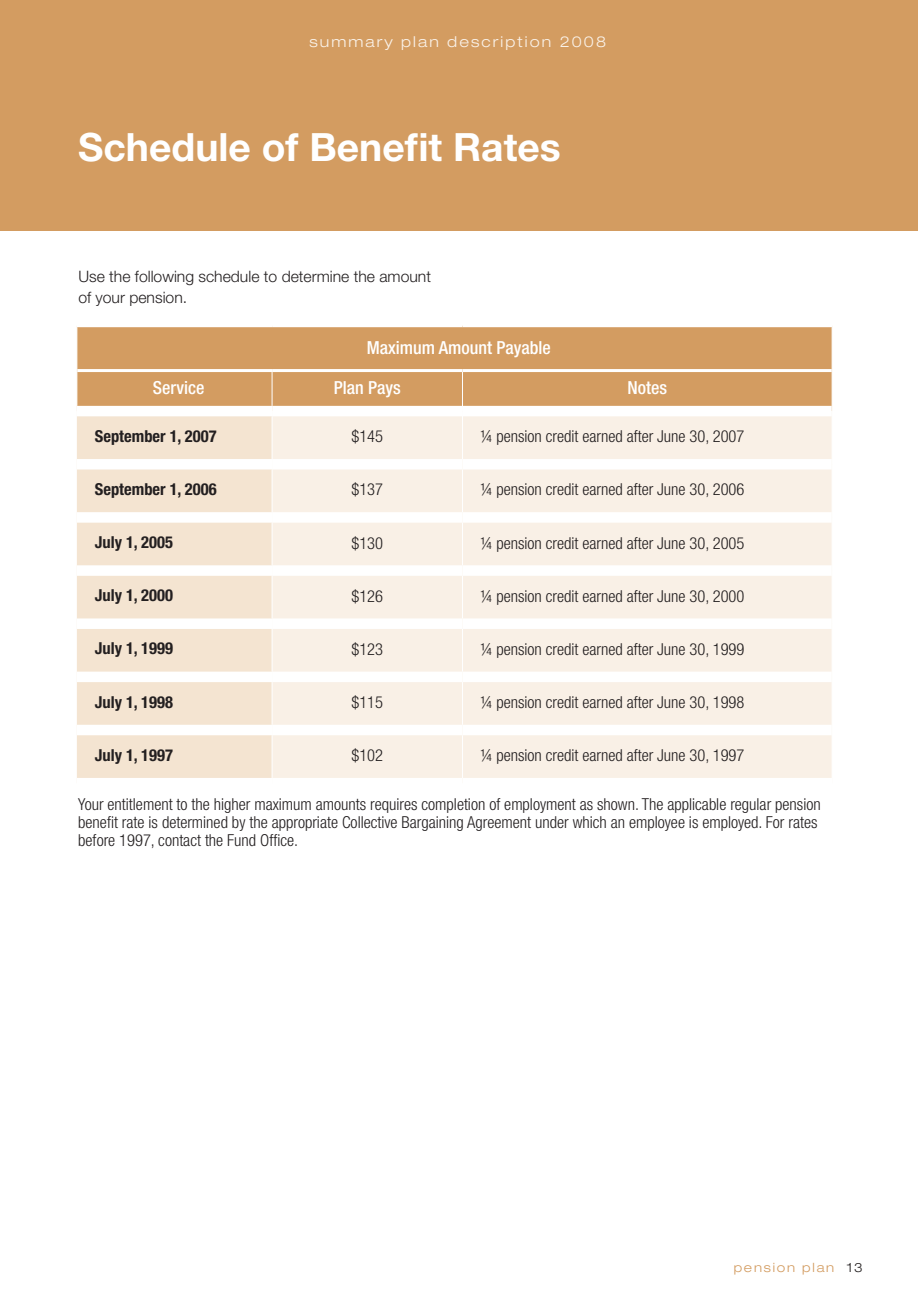
<style>
.page{position:relative;width:918px;height:1296px;background:#fff}
.page>*{position:absolute;margin:0;border:0;box-sizing:border-box;transform-origin:0 0}
.t1{font:700 39px "Helvetica Neue";color:#fff}
.t2{font:500 condensed 18px "Helvetica Neue";color:#fff}
.t3{font:300 condensed 16.5px/18px "Helvetica Neue";color:#231f20}
.t4{font:700 condensed 16.5px "Helvetica Neue";color:#231f20}
.t5{font:300 15.75px/21px "Helvetica Neue";color:#231f20}
.t6{font:300 expanded 15px "Helvetica Neue";letter-spacing:.14em;color:#faf2e9}
.t7{font:300 expanded 12.75px "Helvetica Neue";letter-spacing:.14em;color:#d39c61}
.s1{color:#231f20}
</style>
<div class="page">
<div style="left:0;top:0;width:918px;height:230px;background:#d39c61"></div>
<div style="left:77px;top:327px;width:755px;height:79px;background:#d39c61"></div>
<div style="left:77px;top:416px;width:195px;height:362px;background:#f4e4d1"></div>
<div style="left:273px;top:416px;width:559px;height:362px;background:#f9f0e6"></div>
<hr style="left:272px;top:369px;width:190px;height:3px;background:#fff">
<hr style="left:462px;top:369px;width:370px;height:3px;background:#fff">
<hr style="left:77px;top:369px;width:195px;height:3px;background:#fff">
<hr style="left:272px;top:372px;width:1px;height:34px;background:#fff">
<hr style="left:462px;top:411px;width:1px;height:48px;background:#fff">
<hr style="left:462px;top:470px;width:1px;height:42px;background:#fff">
<hr style="left:462px;top:523px;width:1px;height:42px;background:#fff">
<hr style="left:462px;top:576px;width:1px;height:42px;background:#fff">
<hr style="left:462px;top:629px;width:1px;height:43px;background:#fff">
<hr style="left:462px;top:682px;width:1px;height:43px;background:#fff">
<hr style="left:462px;top:735px;width:1px;height:43px;background:#fff">
<div style="left:77px;top:459px;width:195px;height:11px;background:#fff"></div>
<div style="left:272px;top:459px;width:190px;height:11px;background:#fff"></div>
<div style="left:462px;top:459px;width:370px;height:11px;background:#fff"></div>
<div style="left:77px;top:512px;width:195px;height:11px;background:#fff"></div>
<div style="left:272px;top:512px;width:190px;height:11px;background:#fff"></div>
<div style="left:462px;top:512px;width:370px;height:11px;background:#fff"></div>
<div style="left:77px;top:565px;width:195px;height:11px;background:#fff"></div>
<div style="left:272px;top:565px;width:190px;height:11px;background:#fff"></div>
<div style="left:462px;top:565px;width:370px;height:11px;background:#fff"></div>
<div style="left:77px;top:618px;width:195px;height:11px;background:#fff"></div>
<div style="left:272px;top:618px;width:190px;height:11px;background:#fff"></div>
<div style="left:462px;top:618px;width:370px;height:11px;background:#fff"></div>
<div style="left:77px;top:672px;width:195px;height:10px;background:#fff"></div>
<div style="left:272px;top:672px;width:190px;height:10px;background:#fff"></div>
<div style="left:462px;top:672px;width:370px;height:10px;background:#fff"></div>
<div style="left:77px;top:725px;width:195px;height:10px;background:#fff"></div>
<div style="left:272px;top:725px;width:190px;height:10px;background:#fff"></div>
<div style="left:462px;top:725px;width:370px;height:10px;background:#fff"></div>
<hr style="left:462px;top:372px;width:1px;height:39px;background:#fff">
<p class="t6" style="left:309px;top:33px;width:298px">summary plan description 2008</p>
<h1 class="t1" style="left:78px;top:123px;width:484px">Schedule of Benefit Rates</h1>
<p class="t5" style="left:78px;top:266px;width:354px">Use the following schedule to determine the amount of your pension.</p>
<p class="t2" style="left:367px;top:337px;width:185px">Maximum Amount Payable</p>
<p class="t2" style="left:153px;top:377px;width:53px">Service</p>
<p class="t2" style="left:334px;top:377px;width:68px">Plan Pays</p>
<p class="t2" style="left:627px;top:377px;width:41px">Notes</p>
<p class="t4" style="left:95px;top:426px;width:123px">September 1, 2007</p>
<p class="t3" style="left:351px;top:427px;width:33px">$145</p>
<p class="t3" style="left:480px;top:427px;width:265px">¼ pension credit earned after June 30, 2007</p>
<p class="t4" style="left:95px;top:479px;width:123px">September 1, 2006</p>
<p class="t3" style="left:351px;top:480px;width:33px">$137</p>
<p class="t3" style="left:480px;top:480px;width:265px">¼ pension credit earned after June 30, 2006</p>
<p class="t4" style="left:95px;top:532px;width:80px">July 1, 2005</p>
<p class="t3" style="left:351px;top:534px;width:33px">$130</p>
<p class="t3" style="left:480px;top:534px;width:265px">¼ pension credit earned after June 30, 2005</p>
<p class="t4" style="left:95px;top:585px;width:80px">July 1, 2000</p>
<p class="t3" style="left:351px;top:587px;width:33px">$126</p>
<p class="t3" style="left:480px;top:587px;width:265px">¼ pension credit earned after June 30, 2000</p>
<p class="t4" style="left:95px;top:639px;width:80px">July 1, 1999</p>
<p class="t3" style="left:351px;top:640px;width:33px">$123</p>
<p class="t3" style="left:480px;top:640px;width:265px">¼ pension credit earned after June 30, 1999</p>
<p class="t4" style="left:95px;top:692px;width:80px">July 1, 1998</p>
<p class="t3" style="left:351px;top:693px;width:33px">$115</p>
<p class="t3" style="left:480px;top:693px;width:265px">¼ pension credit earned after June 30, 1998</p>
<p class="t4" style="left:95px;top:745px;width:80px">July 1, 1997</p>
<p class="t3" style="left:351px;top:746px;width:33px">$102</p>
<p class="t3" style="left:480px;top:746px;width:265px">¼ pension credit earned after June 30, 1997</p>
<p class="t3" style="left:78px;top:795px;width:744px">Your entitlement to the higher maximum amounts requires completion of employment as shown. The applicable regular pension benefit rate is determined by the appropriate Collective Bargaining Agreement under which an employee is employed. For rates before 1997, contact the Fund Office.</p>
<p class="t7" style="left:734px;top:1260px;width:131px">pension plan <span class="s1">13</span></p>
</div>
